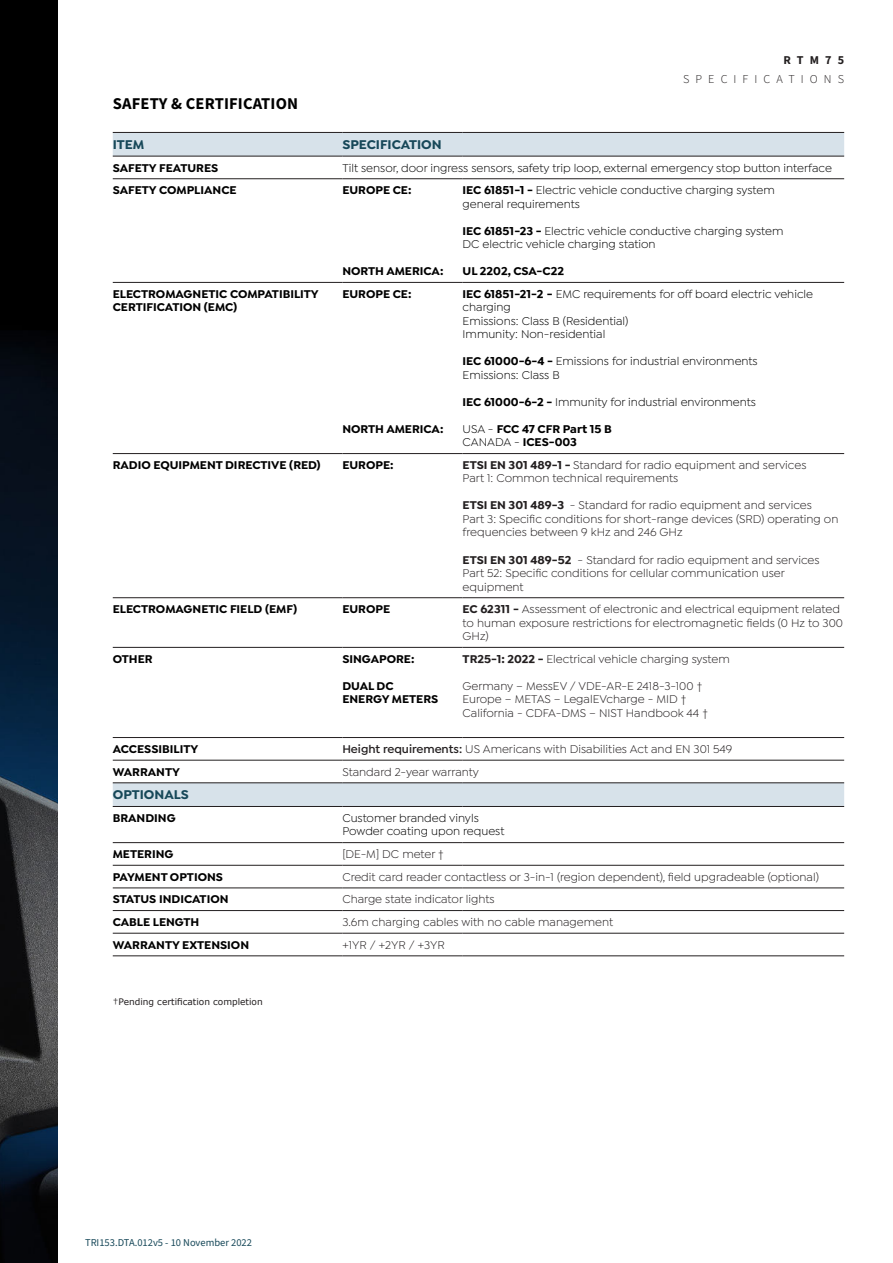
<style>
.page{position:relative;width:893px;height:1263px;background:#fff}
.page>*{position:absolute;margin:0;border:0;box-sizing:border-box;transform-origin:0 0}
.t1{font:700 16.5px "Source Sans 3";letter-spacing:.01em;color:#000}
.t2{font:700 13.5px "Isidora Sans";color:#174859}
.t3{font:12px/13.5px "Isidora Sans";color:#231f20}
.t4{font:12px/13.5px "Isidora Sans";color:#000}
.t5{font:700 12px/13.5px "Isidora Sans";color:#000}
.t6{font:300 12px "Source Sans 3";letter-spacing:.5em;color:#231f20}
.t7{font:700 12px "Source Sans 3";letter-spacing:.5em;color:#231f20}
.t8{font:10.5px "Source Sans 3";color:#174859}
.t9{font:9px "Verdana";color:#231f20}
.s1{font-weight:700}
.s2{font-weight:400}
.s3{font-weight:600}
</style>
<div class="page">
<img style="left:0;top:0;width:57px;height:1263px">
<svg style="left:113px;top:133px;width:731px;height:673px"></svg>
<hr style="left:113px;top:132px;width:229px;height:1px;background:#231f20">
<hr style="left:342px;top:132px;width:121px;height:1px;background:#231f20">
<hr style="left:463px;top:132px;width:381px;height:1px;background:#231f20">
<hr style="left:113px;top:156px;width:229px;height:1px;background:#231f20">
<hr style="left:342px;top:156px;width:121px;height:1px;background:#231f20">
<hr style="left:463px;top:156px;width:381px;height:1px;background:#231f20">
<hr style="left:113px;top:178px;width:229px;height:1px;background:#231f20">
<hr style="left:342px;top:178px;width:121px;height:1px;background:#231f20">
<hr style="left:463px;top:178px;width:381px;height:1px;background:#231f20">
<hr style="left:113px;top:282px;width:229px;height:1px;background:#231f20">
<hr style="left:342px;top:282px;width:121px;height:1px;background:#231f20">
<hr style="left:463px;top:282px;width:381px;height:1px;background:#231f20">
<hr style="left:113px;top:453px;width:229px;height:1px;background:#231f20">
<hr style="left:342px;top:453px;width:121px;height:1px;background:#231f20">
<hr style="left:463px;top:453px;width:381px;height:1px;background:#231f20">
<hr style="left:113px;top:597px;width:229px;height:1px;background:#231f20">
<hr style="left:342px;top:597px;width:121px;height:1px;background:#231f20">
<hr style="left:463px;top:597px;width:381px;height:1px;background:#231f20">
<hr style="left:113px;top:647px;width:229px;height:1px;background:#231f20">
<hr style="left:342px;top:647px;width:121px;height:1px;background:#231f20">
<hr style="left:463px;top:647px;width:381px;height:1px;background:#231f20">
<hr style="left:113px;top:737px;width:229px;height:1px;background:#231f20">
<hr style="left:342px;top:737px;width:121px;height:1px;background:#231f20">
<hr style="left:463px;top:737px;width:381px;height:1px;background:#231f20">
<hr style="left:113px;top:760px;width:229px;height:1px;background:#231f20">
<hr style="left:342px;top:760px;width:121px;height:1px;background:#231f20">
<hr style="left:463px;top:760px;width:381px;height:1px;background:#231f20">
<hr style="left:113px;top:782px;width:229px;height:1px;background:#231f20">
<hr style="left:342px;top:782px;width:121px;height:1px;background:#231f20">
<hr style="left:463px;top:782px;width:381px;height:1px;background:#231f20">
<hr style="left:113px;top:806px;width:229px;height:1px;background:#231f20">
<hr style="left:342px;top:806px;width:121px;height:1px;background:#231f20">
<hr style="left:463px;top:806px;width:381px;height:1px;background:#231f20">
<hr style="left:113px;top:842px;width:229px;height:1px;background:#231f20">
<hr style="left:342px;top:842px;width:121px;height:1px;background:#231f20">
<hr style="left:463px;top:842px;width:381px;height:1px;background:#231f20">
<hr style="left:113px;top:865px;width:229px;height:1px;background:#231f20">
<hr style="left:342px;top:865px;width:121px;height:1px;background:#231f20">
<hr style="left:463px;top:865px;width:381px;height:1px;background:#231f20">
<hr style="left:113px;top:888px;width:229px;height:1px;background:#231f20">
<hr style="left:342px;top:888px;width:121px;height:1px;background:#231f20">
<hr style="left:463px;top:888px;width:381px;height:1px;background:#231f20">
<hr style="left:113px;top:910px;width:229px;height:1px;background:#231f20">
<hr style="left:342px;top:910px;width:121px;height:1px;background:#231f20">
<hr style="left:463px;top:910px;width:381px;height:1px;background:#231f20">
<hr style="left:113px;top:933px;width:229px;height:1px;background:#231f20">
<hr style="left:342px;top:933px;width:121px;height:1px;background:#231f20">
<hr style="left:463px;top:933px;width:381px;height:1px;background:#231f20">
<hr style="left:113px;top:955px;width:229px;height:1px;background:#231f20">
<hr style="left:342px;top:955px;width:121px;height:1px;background:#231f20">
<hr style="left:463px;top:955px;width:381px;height:1px;background:#231f20">
<p class="t7" style="left:784px;top:52px;width:62px">RTM75</p>
<p class="t6" style="left:683px;top:72px;width:163px">SPECIFICATIONS</p>
<h1 class="t1" style="left:113px;top:94px;width:187px">SAFETY &amp; CERTIFICATION</h1>
<p class="t2" style="left:113px;top:138px;width:33px">ITEM</p>
<p class="t2" style="left:342px;top:138px;width:101px">SPECIFICATION</p>
<p class="t5" style="left:113px;top:161px;width:107px">SAFETY FEATURES</p>
<p class="t4" style="left:342px;top:161px;width:491px">Tilt sensor, door ingress sensors, safety trip loop, external emergency stop button interface</p>
<p class="t5" style="left:113px;top:184px;width:125px">SAFETY COMPLIANCE</p>
<p class="t5" style="left:342px;top:184px;width:71px">EUROPE CE:</p>
<p class="t4" style="left:463px;top:184px;width:314px"><span class="s1">IEC 61851-1 -</span> Electric vehicle conductive charging system general requirements</p>
<p class="t4" style="left:463px;top:224px;width:322px"><span class="s1">IEC 61851-23 -</span> Electric vehicle conductive charging system<br>DC electric vehicle charging station</p>
<p class="t5" style="left:463px;top:265px;width:103px">UL 2202, CSA-C22</p>
<p class="t5" style="left:342px;top:265px;width:103px">NORTH AMERICA:</p>
<p class="t5" style="left:113px;top:288px;width:208px">ELECTROMAGNETIC COMPATIBILITY<br>CERTIFICATION (EMC)</p>
<p class="t5" style="left:342px;top:288px;width:71px">EUROPE CE:</p>
<p class="t5" style="left:342px;top:423px;width:103px">NORTH AMERICA:</p>
<p class="t4" style="left:463px;top:288px;width:352px"><span class="s1">IEC 61851-21-2 -</span> EMC requirements for off board electric vehicle charging<br>Emissions: Class B (Residential)<br>Immunity: Non-residential</p>
<p class="t4" style="left:463px;top:355px;width:297px"><span class="s1">IEC 61000-6-4 -</span> Emissions for industrial environments<br>Emissions: Class B</p>
<p class="t4" style="left:463px;top:396px;width:295px"><span class="s1">IEC 61000-6-2 -</span> Immunity for industrial environments</p>
<p class="t5" style="left:463px;top:423px;width:151px"><span class="s2">USA -</span> FCC 47 CFR Part 15 B<br><span class="s2">CANADA -</span> ICES-003</p>
<p class="t5" style="left:113px;top:459px;width:209px">RADIO EQUIPMENT DIRECTIVE (RED)</p>
<p class="t5" style="left:342px;top:459px;width:53px">EUROPE:</p>
<p class="t3" style="left:463px;top:459px;width:345px"><span class="s1">ETSI EN 301 489-1 -</span> Standard for radio equipment and services<br>Part 1: Common technical requirements</p>
<p class="t3" style="left:463px;top:499px;width:377px"><span class="s1">ETSI EN 301 489-3</span> - Standard for radio equipment and services<br>Part 3: Specific conditions for short-range devices (SRD) operating on frequencies between 9 kHz and 246 GHz</p>
<p class="t3" style="left:463px;top:553px;width:358px"><span class="s1">ETSI EN 301 489-52</span> - Standard for radio equipment and services<br>Part 52: Specific conditions for cellular communication user equipment</p>
<p class="t5" style="left:113px;top:603px;width:186px">ELECTROMAGNETIC FIELD (EMF)</p>
<p class="t5" style="left:342px;top:603px;width:49px">EUROPE</p>
<p class="t3" style="left:463px;top:603px;width:382px"><span class="s1">EC 62311 -</span> Assessment of electronic and electrical equipment related to human exposure restrictions for electromagnetic fields (0 Hz to 300<br>GHz)</p>
<p class="t5" style="left:113px;top:652px;width:41px">OTHER</p>
<p class="t5" style="left:342px;top:652px;width:74px">SINGAPORE:</p>
<p class="t5" style="left:342px;top:679px;width:97px">DUAL DC<br>ENERGY METERS</p>
<p class="t3" style="left:463px;top:652px;width:269px"><span class="s1">TR25-1: 2022 -</span> Electrical vehicle charging system</p>
<p class="t3" style="left:463px;top:679px;width:247px">Germany – MessEV / VDE-AR-E 2418-3-100 †<br>Europe – METAS – LegalEVcharge - MID †<br>California - CDFA-DMS – NIST Handbook 44 †</p>
<p class="t5" style="left:113px;top:743px;width:87px">ACCESSIBILITY</p>
<p class="t3" style="left:342px;top:743px;width:392px"><span class="s3">Height requirements:</span> US Americans with Disabilities Act and EN 301 549</p>
<p class="t5" style="left:113px;top:765px;width:69px">WARRANTY</p>
<p class="t3" style="left:342px;top:765px;width:138px">Standard 2-year warranty</p>
<p class="t2" style="left:113px;top:789px;width:78px">OPTIONALS</p>
<p class="t5" style="left:113px;top:812px;width:64px">BRANDING</p>
<p class="t4" style="left:342px;top:812px;width:164px">Customer branded vinyls<br>Powder coating upon request</p>
<p class="t5" style="left:113px;top:848px;width:62px">METERING</p>
<p class="t3" style="left:342px;top:848px;width:103px">[DE-M] DC meter †</p>
<p class="t5" style="left:113px;top:870px;width:112px">PAYMENT OPTIONS</p>
<p class="t3" style="left:342px;top:870px;width:478px">Credit card reader contactless or 3-in-1 (region dependent), field upgradeable (optional)</p>
<p class="t5" style="left:113px;top:893px;width:117px">STATUS INDICATION</p>
<p class="t3" style="left:342px;top:893px;width:154px">Charge state indicator lights</p>
<p class="t5" style="left:113px;top:916px;width:88px">CABLE LENGTH</p>
<p class="t3" style="left:342px;top:916px;width:272px">3.6m charging cables with no cable management</p>
<p class="t5" style="left:113px;top:938px;width:138px">WARRANTY EXTENSION</p>
<p class="t3" style="left:342px;top:938px;width:104px">+1YR / +2YR / +3YR</p>
<p class="t9" style="left:113px;top:995px;width:152px">†Pending certification completion</p>
<p class="t8" style="left:85px;top:1238px;width:169px">TRI153.DTA.012v5 - 10 November 2022</p>
</div>
